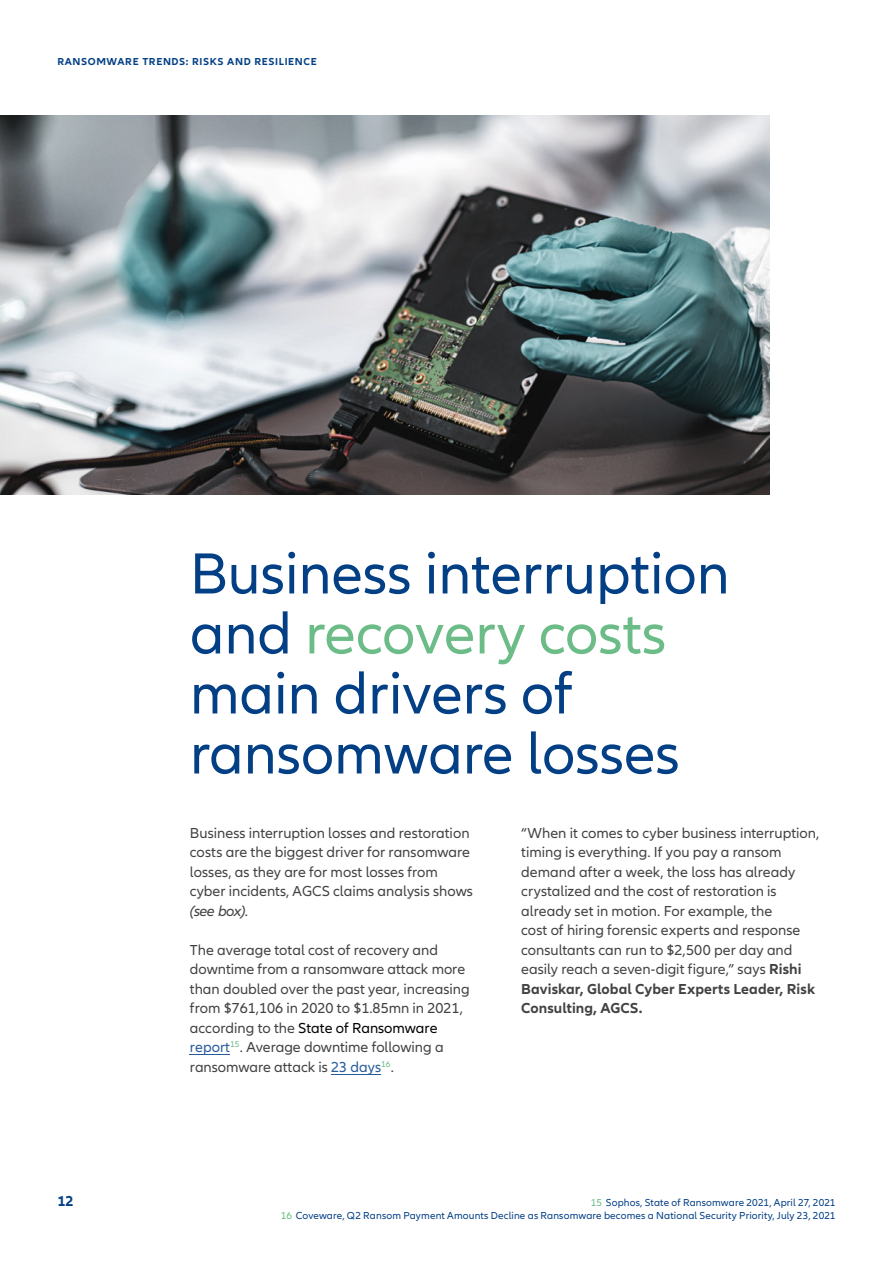
<style>
.page{position:relative;width:893px;height:1263px;background:#fff}
.page>*{position:absolute;margin:0;border:0;box-sizing:border-box;transform-origin:0 0}
.t1{font:60px/60px "Allianz Neo";color:#023f85}
.Copy_10_13pt{font:15px/19.5px "Allianz Neo";color:#424241}
.t2{font:700 15px "Allianz Neo";color:#023f85}
.Caption_Footer_7_9pt{font:10.5px "Allianz Neo";letter-spacing:.015em;color:#023f85}
.t3{font:700 10.5px "Allianz Neo";letter-spacing:.06em;color:#023f85}
.s1{color:#6cbc87}
.s2{font-style:italic}
.s3{color:#000}
.s4{color:#275b9c}
.s5{font-weight:700}
</style>
<div class="page">
<img style="left:0;top:116px;width:769px;height:379px">
<hr style="left:190px;top:1054px;width:40px;height:1px;background:#275b9c">
<hr style="left:331px;top:1074px;width:50px;height:1px;background:#275b9c">
<p class="t3" style="left:57px;top:56px;width:261px">RANSOMWARE TRENDS: RISKS AND RESILIENCE</p>
<p class="t1" style="left:190px;top:545px;width:541px">Business interruption and <span class="s1">recovery costs </span>main drivers of ransomware losses</p>
<p class="t2" style="left:57px;top:1192px;width:18px">12</p>
<p class="Copy_10_13pt" style="left:190px;top:823px;width:284px">Business interruption losses and restoration costs are the biggest driver for ransomware losses, as they are for most losses from cyber incidents, AGCS claims analysis shows <span class="s2">(see box)</span>.</p>
<p class="Copy_10_13pt" style="left:190px;top:940px;width:281px">The average total cost of recovery and downtime from a ransomware attack more than doubled over the past year, increasing from $761,106 in 2020 to $1.85mn in 2021, according to the <span class="s3">State of Ransomware </span><span class="s4">report</span><sup>15</sup>. Average downtime following a ransomware attack is <span class="s4">23 days</span><sup>16</sup>.</p>
<p class="Copy_10_13pt" style="left:521px;top:823px;width:300px">“When it comes to cyber business interruption, timing is everything. If you pay a ransom demand after a week, the loss has already crystalized and the cost of restoration is already set in motion. For example, the<br>cost of hiring forensic experts and response consultants can run to $2,500 per day and easily reach a seven‑digit figure,” says <span class="s5">Rishi Baviskar, Global Cyber Experts Leader, Risk Consulting, AGCS.</span></p>
<p class="Caption_Footer_7_9pt" style="left:591px;top:1196px;width:246px"><span class="s1">15</span> Sophos, State of Ransomware 2021, April 27, 2021</p>
<p class="Caption_Footer_7_9pt" style="left:281px;top:1209px;width:556px"><span class="s1">16</span> Coveware, Q2 Ransom Payment Amounts Decline as Ransomware becomes a National Security Priority, July 23, 2021</p>
</div>
